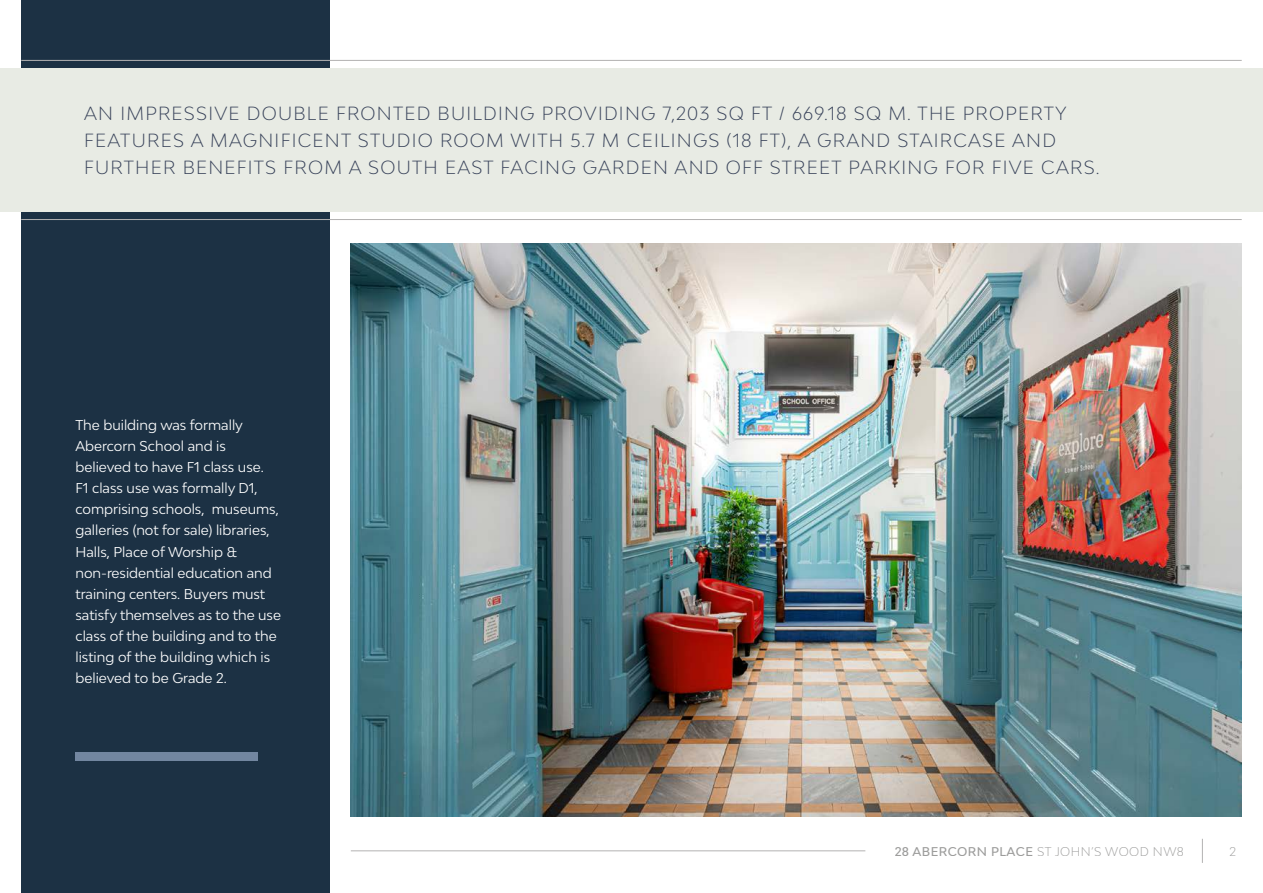
<style>
.page{position:relative;width:1263px;height:893px;background:#fff}
.page>*{position:absolute;margin:0;border:0;box-sizing:border-box;transform-origin:0 0}
.t1{font:300 18px/27px "Bw Modelica";letter-spacing:.07em;color:#374159}
.t2{font:13.5px/21px "Bw Modelica";color:#fff}
.t3{font:500 12px "Bw Modelica";letter-spacing:.04em;color:#9d9d9c}
.t4{font:300 12px "Bw Modelica";color:#9d9d9c}
.s1{font-weight:300}
</style>
<div class="page">
<svg style="left:1202px;top:839px;width:1px;height:24px"></svg>
<hr style="left:351px;top:850px;width:514px;height:1px;background:#b3b2b2">
<div style="left:21px;top:0;width:309px;height:893px;background:#1c3144"></div>
<div style="left:0;top:68px;width:1263px;height:144px;background:#e8ebe4"></div>
<img style="left:351px;top:243px;width:891px;height:573px">
<hr style="left:21px;top:219px;width:1221px;height:1px;background:#b3b2b2">
<hr style="left:21px;top:60px;width:1221px;height:1px;background:#b3b2b2">
<div style="left:75px;top:752px;width:183px;height:8px;background:#7286a0"></div>
<p class="t1" style="left:84px;top:100px;width:1017px">AN IMPRESSIVE DOUBLE FRONTED BUILDING PROVIDING 7,203 SQ FT / 669.18 SQ M. THE PROPERTY<br>FEATURES A MAGNIFICENT STUDIO ROOM WITH 5.7 M CEILINGS (18 FT), A GRAND STAIRCASE AND<br>FURTHER BENEFITS FROM A SOUTH EAST FACING GARDEN AND OFF STREET PARKING FOR FIVE CARS.</p>
<p class="t2" style="left:75px;top:415px;width:207px">The building was formally<br>Abercorn School and is believed to have F1 class use.<br>F1 class use was formally D1, comprising schools, museums, galleries (not for sale) libraries,<br>Halls, Place of Worship &amp; non-residential education and training centers. Buyers must satisfy themselves as to the use class of the building and to the listing of the building which is believed to be Grade 2.</p>
<p class="t3" style="left:894px;top:843px;width:291px">28 ABERCORN PLACE <span class="s1">ST JOHN’S WOOD NW8</span></p>
<p class="t4" style="left:1229px;top:844px;width:8px">2</p>
</div>
